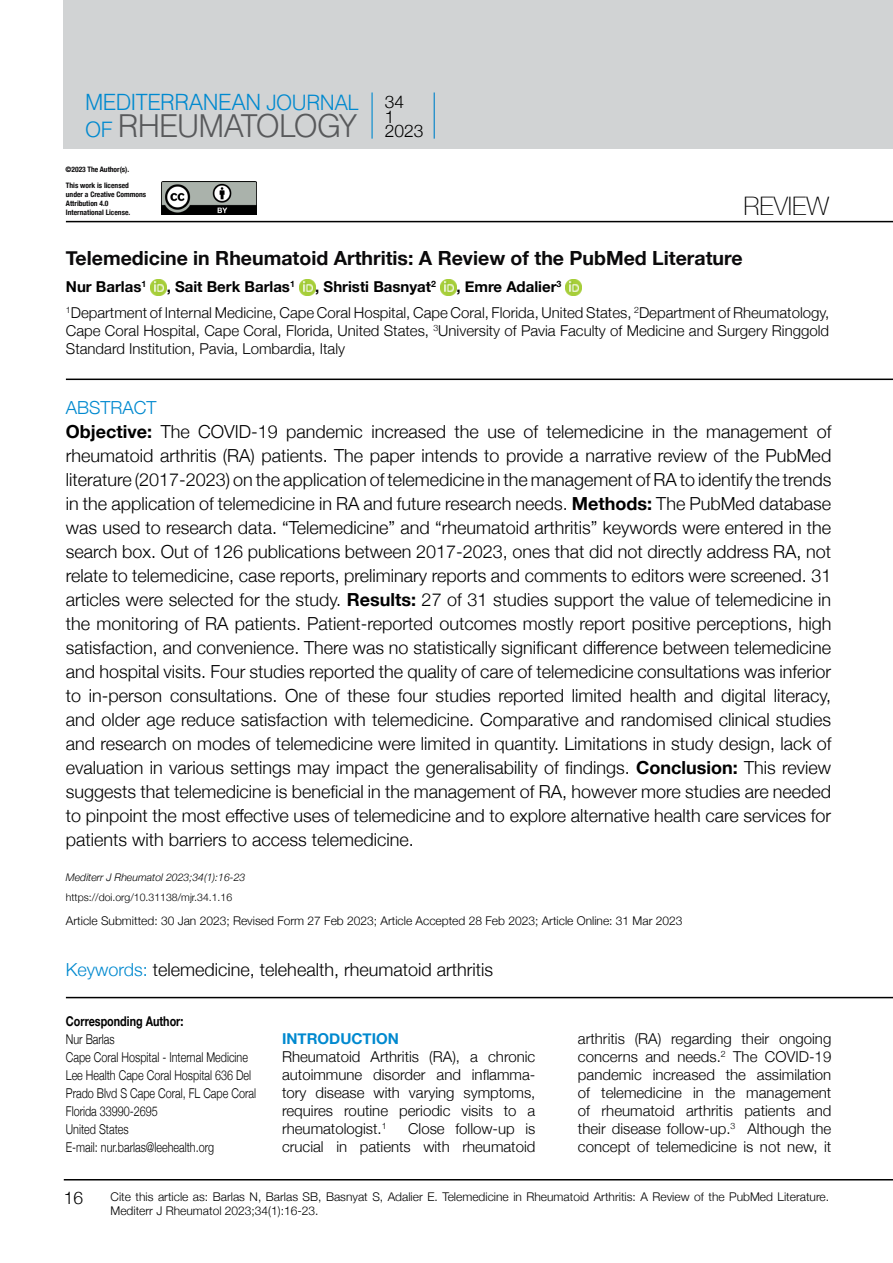
<style>
.page{position:relative;width:893px;height:1263px;background:#fff}
.page>*{position:absolute;margin:0;border:0;box-sizing:border-box;transform-origin:0 0}
.t1{font:31.2px "UB Helvetica Light";letter-spacing:-.025em;color:#58595b}
.t2{font:100 25.5px "Helvetica Neue";color:#000}
.t3{font:22.2px "UB Helvetica Light";letter-spacing:-.02em;color:#0089cf}
.t4{font:700 19.5px "Helvetica Neue";color:#0b0a0b}
.t5{font:300 18px/24px "Helvetica Neue";color:#000}
.t6{font:300 17.4px/15px "Helvetica Neue";color:#000}
.t7{font:300 15px/18px "Helvetica Neue";color:#000;text-align:justify}
.t8{font:700 15px "Helvetica Neue";color:#000}
.t9{font:700 15px "Helvetica Neue";color:#0089cf}
.t10{font:300 13.5px/18px "Helvetica Neue";color:#000;scale:.8 1}
.t11{font:700 13.5px "Helvetica Neue";color:#000;scale:.8 1}
.t12{font:300 12px/13.5px "Helvetica Neue";color:#000}
.t13{font:300 10.5px "Helvetica Neue";color:#000}
.t14{font:italic 300 10.5px "Helvetica Neue";color:#000}
.t15{font:700 condensed 7.5px/9px "Helvetica Neue";color:#0b0a0b}
.s1{font-size:21px}
.s2{font-size:21px;color:#0089cf}
.s3{font-weight:700}
.s4{color:#0089cf}
</style>
<div class="page">
<div style="left:64px;top:0;width:829px;height:149px;background:#d1d3d4"></div>
<hr style="left:371px;top:92px;width:2px;height:47px;background:#0089cf">
<hr style="left:64px;top:1179px;width:829px;height:1px;background:#000">
<hr style="left:66px;top:221px;width:827px;height:1px;background:#000">
<img style="left:162px;top:181px;width:94px;height:34px">
<hr style="left:434px;top:92px;width:1px;height:47px;background:#0081c9">
<hr style="left:66px;top:379px;width:827px;height:1px;background:#000">
<hr style="left:66px;top:997px;width:827px;height:1px;background:#000">
<img style="left:150px;top:279px;width:17px;height:16px">
<img style="left:299px;top:279px;width:16px;height:16px">
<img style="left:440px;top:279px;width:16px;height:16px">
<img style="left:566px;top:279px;width:16px;height:16px">
<p class="t3" style="left:85px;top:89px;width:275px">MEDITERRANEAN <span class="s1">JOURNAL</span></p>
<h1 class="t1" style="left:85px;top:107px;width:273px"><span class="s2">OF</span> RHEUMATOLOGY</h1>
<p class="t15" style="left:65px;top:164px;width:65px">©2023 The Author(s).</p>
<p class="t15" style="left:66px;top:180px;width:82px">This work is licensed under a Creative Commons<br>Attribution 4.0<br>International License.</p>
<p class="t6" style="left:385px;top:93px;width:40px">34<br>1<br>2023</p>
<h2 class="t2" style="left:743px;top:186px;width:87px">REVIEW</h2>
<p class="t4" style="left:66px;top:243px;width:678px">Telemedicine in Rheumatoid Arthritis: A Review of the PubMed Literature</p>
<p class="t8" style="left:66px;top:275px;width:82px">Nur Barlas<sup>1</sup></p>
<p class="t8" style="left:167px;top:275px;width:130px">, Sait Berk Barlas<sup>1</sup></p>
<p class="t8" style="left:315px;top:275px;width:122px">, Shristi Basnyat<sup>2</sup></p>
<p class="t7" style="left:66px;top:272px;width:765px;line-height:26.5px;text-indent:390px"><span class="s3">, Emre Adalier</span><sup>3<br></sup><sup>1</sup>Department of Internal Medicine, Cape Coral Hospital, Cape Coral, Florida, United States, <sup>2</sup>Department of Rheumatology,</p>
<p class="t7" style="left:66px;top:321px;width:765px">Cape Coral Hospital, Cape Coral, Florida, United States, <sup>3</sup>University of Pavia Faculty of Medicine and Surgery Ringgold<br>Standard Institution, Pavia, Lombardia, Italy</p>
<p class="t5" style="left:66px;top:394px;width:767px"><span class="s4">ABSTRACT<br></span><span class="s3">Objective:</span> The COVID-19 pandemic increased the use of telemedicine in the management of rheumatoid arthritis (RA) patients. The paper intends to provide a narrative review of the PubMed literature (2017-2023) on the application of telemedicine in the management of RA to identify the trends in the application of telemedicine in RA and future research needs. <span class="s3">Methods:</span> The PubMed database was used to research data. “Telemedicine” and “rheumatoid arthritis” keywords were entered in the search box. Out of 126 publications between 2017-2023, ones that did not directly address RA, not relate to telemedicine, case reports, preliminary reports and comments to editors were screened. 31 articles were selected for the study. <span class="s3">Results:</span> 27 of 31 studies support the value of telemedicine in the monitoring of RA patients. Patient-reported outcomes mostly report positive perceptions, high satisfaction, and convenience. There was no statistically significant difference between telemedicine and hospital visits. Four studies reported the quality of care of telemedicine consultations was inferior to in-person consultations. One of these four studies reported limited health and digital literacy, and older age reduce satisfaction with telemedicine. Comparative and randomised clinical studies and research on modes of telemedicine were limited in quantity. Limitations in study design, lack of evaluation in various settings may impact the generalisability of findings. <span class="s3">Conclusion:</span> This review suggests that telemedicine is beneficial in the management of RA, however more studies are needed to pinpoint the most effective uses of telemedicine and to explore alternative health care services for patients with barriers to access telemedicine.</p>
<p class="t14" style="left:66px;top:869px;width:181px">Mediterr J Rheumatol 2023;34(1):16-23</p>
<p class="t13" style="left:66px;top:889px;width:168px">https://doi.org/10.31138/mjr.34.1.16</p>
<p class="t12" style="left:66px;top:913px;width:618px">Article Submitted: 30 Jan 2023; Revised Form 27 Feb 2023; Article Accepted 28 Feb 2023; Article Online: 31 Mar 2023</p>
<p class="t5" style="left:66px;top:957px;width:429px"><span class="s4">Keywords:</span> telemedicine, telehealth, rheumatoid arthritis</p>
<p class="t11" style="left:66px;top:1011px;width:149px">Corresponding Author:</p>
<p class="t10" style="left:66px;top:1029px;width:239px">Nur Barlas<br>Cape Coral Hospital - Internal Medicine<br>Lee Health Cape Coral Hospital 636 Del<br>Prado Blvd S Cape Coral, FL Cape Coral<br>Florida 33990-2695<br>United States<br>E-mail: nur.barlas@leehealth.org</p>
<p class="t9" style="left:282px;top:1027px;width:118px">INTRODUCTION</p>
<p class="t7" style="left:282px;top:1047px;width:255px">Rheumatoid Arthritis (RA), a chronic autoimmune disorder and inflamma&shy;tory disease with varying symptoms, requires routine periodic visits to a rheumatologist.<sup>1</sup></p>
<p class="t7" style="left:578px;top:1029px;width:255px">arthritis (RA) regarding their ongoing concerns and needs.<sup>2</sup> The COVID-19 pandemic increased the assimilation of telemedicine in the management of rheumatoid arthritis patients and their disease follow-up.<sup>3</sup> Although the concept of telemedicine is not new, it</p>
<p class="t7" style="left:282px;top:1119px;width:255px;text-align:right">Close follow-up is<br>crucial in patients with rheumatoid</p>
<p class="t6" style="left:64px;top:1189px;width:21px">16</p>
<p class="t12" style="left:111px;top:1189px;width:720px">Cite this article as: Barlas N, Barlas SB, Basnyat S, Adalier E. Telemedicine in Rheumatoid Arthritis: A Review of the PubMed Literature.<br>Mediterr J Rheumatol 2023;34(1):16-23.</p>
</div>
